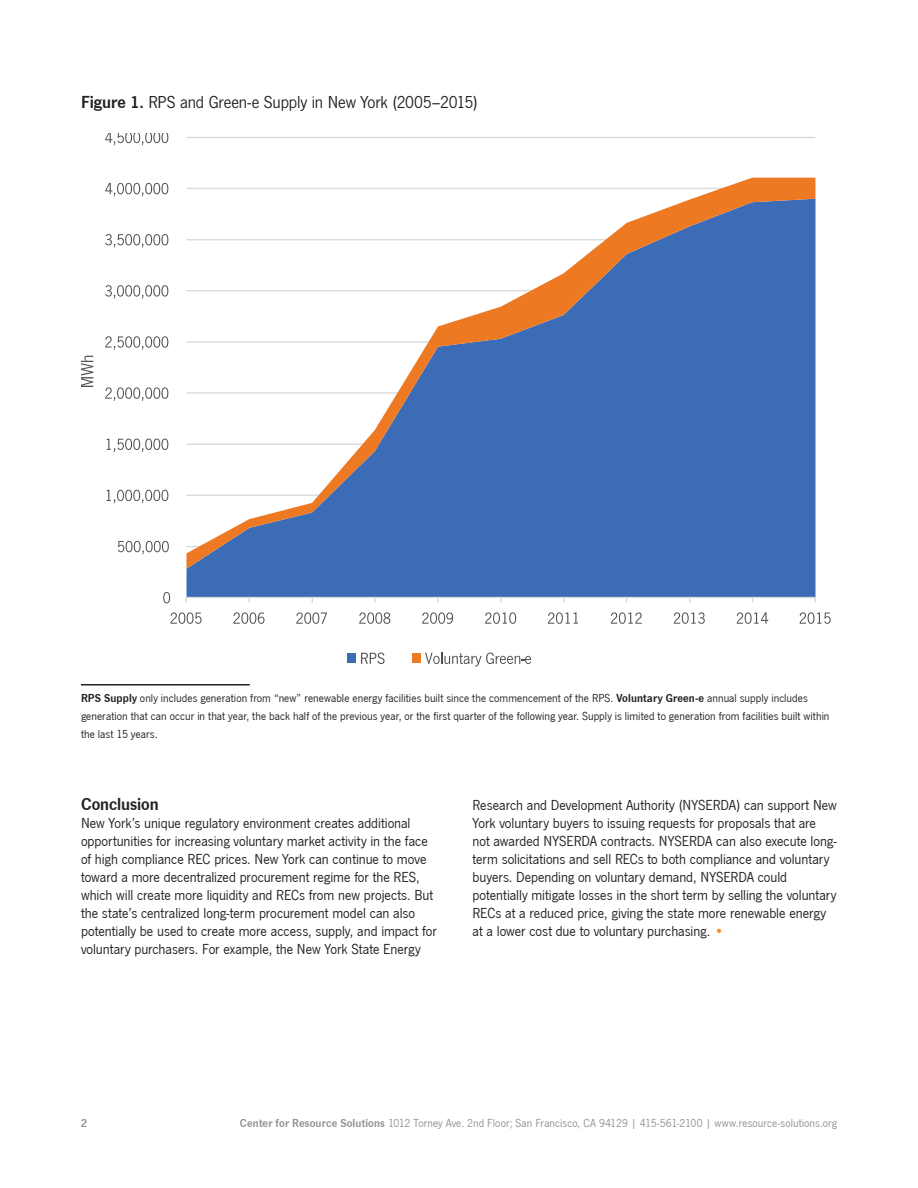
<style>
.page{position:relative;width:918px;height:1188px;background:#fff}
.page>*{position:absolute;margin:0;border:0;box-sizing:border-box;transform-origin:0 0}
.t1{font:18px "News Got T";letter-spacing:-.01em;color:#231f20}
.t2{font:18px "News Got T Dem";letter-spacing:-.005em;color:#231f20}
.t3{font:15px/18px "News Got T";color:#231f20}
.t4{font:12px/18px "News Got T";letter-spacing:.005em;color:#231f20}
.t5{font:12px "News Got T";letter-spacing:.01em;color:#919295}
.t6{font:12px "News Got T Dem";color:#919295}
.s1{font-family:"News Got T Dem"}
.s2{color:#f68e1e}
</style>
<div class="page">
<hr style="left:186px;top:546px;width:629px;height:1px;background:#d8d8d7">
<hr style="left:186px;top:495px;width:629px;height:1px;background:#d8d8d7">
<hr style="left:186px;top:444px;width:629px;height:1px;background:#d8d8d7">
<hr style="left:186px;top:392px;width:629px;height:2px;background:#d8d8d7">
<hr style="left:186px;top:341px;width:629px;height:2px;background:#d8d8d7">
<hr style="left:186px;top:290px;width:629px;height:1px;background:#d8d8d7">
<hr style="left:186px;top:239px;width:629px;height:1px;background:#d8d8d7">
<hr style="left:186px;top:188px;width:629px;height:1px;background:#d8d8d7">
<hr style="left:186px;top:137px;width:629px;height:1px;background:#d8d8d7">
<div style="left:187px;top:569px;width:628px;height:28px;background:#3c6cb5"></div>
<svg style="left:187px;top:178px;width:628px;height:391px;fill:#3c6cb5"></svg>
<hr style="left:186px;top:597px;width:629px;height:1px;background:#d8d8d7">
<svg style="left:163px;top:592px;width:7px;height:11px"></svg>
<svg style="left:118px;top:541px;width:51px;height:13px"></svg>
<svg style="left:106px;top:490px;width:62px;height:13px"></svg>
<svg style="left:106px;top:439px;width:62px;height:13px"></svg>
<svg style="left:105px;top:387px;width:63px;height:14px"></svg>
<svg style="left:105px;top:336px;width:63px;height:14px"></svg>
<svg style="left:105px;top:285px;width:63px;height:14px"></svg>
<svg style="left:105px;top:234px;width:63px;height:14px"></svg>
<svg style="left:105px;top:183px;width:63px;height:13px"></svg>
<svg style="left:105px;top:133px;width:63px;height:12px"></svg>
<svg style="left:171px;top:612px;width:31px;height:12px"></svg>
<svg style="left:233px;top:612px;width:32px;height:12px"></svg>
<svg style="left:296px;top:612px;width:31px;height:12px"></svg>
<svg style="left:359px;top:612px;width:31px;height:12px"></svg>
<svg style="left:422px;top:612px;width:31px;height:12px"></svg>
<svg style="left:485px;top:612px;width:31px;height:12px"></svg>
<svg style="left:548px;top:612px;width:30px;height:12px"></svg>
<svg style="left:611px;top:612px;width:31px;height:12px"></svg>
<svg style="left:674px;top:612px;width:31px;height:12px"></svg>
<svg style="left:737px;top:612px;width:31px;height:12px"></svg>
<svg style="left:800px;top:612px;width:31px;height:12px"></svg>
<svg style="left:81px;top:356px;width:12px;height:31px"></svg>
<div style="left:347px;top:653px;width:9px;height:10px;background:#3c6cb5"></div>
<svg style="left:361px;top:653px;width:24px;height:11px"></svg>
<div style="left:413px;top:653px;width:8px;height:10px;background:#ed7923"></div>
<svg style="left:425px;top:653px;width:106px;height:14px"></svg>
<hr style="left:81px;top:684px;width:169px;height:2px;background:#231f20">
<p class="t1" style="left:81px;top:92px;width:398px"><span class="s1">Figure 1.</span> RPS and Green-e Supply in New York (2005–2015)</p>
<p class="t4" style="left:81px;top:689px;width:750px"><span class="s1">RPS Supply</span> only includes generation from “new” renewable energy facilities built since the commencement of the RPS. <span class="s1">Voluntary Green-e</span> annual supply includes generation that can occur in that year, the back half of the previous year, or the first quarter of the following year. Supply is limited to generation from facilities built within the last 15 years.</p>
<p class="t2" style="left:81px;top:794px;width:79px">Conclusion</p>
<p class="t3" style="left:81px;top:814px;width:357px">New York’s unique regulatory environment creates additional opportunities for increasing voluntary market activity in the face of high compliance REC prices. New York can continue to move toward a more decentralized procurement regime for the RES, which will create more liquidity and RECs from new projects. But the state’s centralized long-term procurement model can also potentially be used to create more access, supply, and impact for voluntary purchasers. For example, the New York State Energy</p>
<p class="t3" style="left:472px;top:796px;width:366px">Research and Development Authority (NYSERDA) can support New York voluntary buyers to issuing requests for proposals that are not awarded NYSERDA contracts. NYSERDA can also execute long&shy;term solicitations and sell RECs to both compliance and voluntary buyers. Depending on voluntary demand, NYSERDA could potentially mitigate losses in the short term by selling the voluntary RECs at a reduced price, giving the state more renewable energy at a lower cost due to voluntary purchasing. <span class="s2">•</span></p>
<p class="t6" style="left:81px;top:1116px;width:8px">2</p>
<p class="t5" style="left:240px;top:1116px;width:599px"><span class="s1">Center for Resource Solutions</span> 1012 Torney Ave. 2nd Floor; San Francisco, CA 94129 | 415-561-2100 | www.resource-solutions.org</p>
</div>
